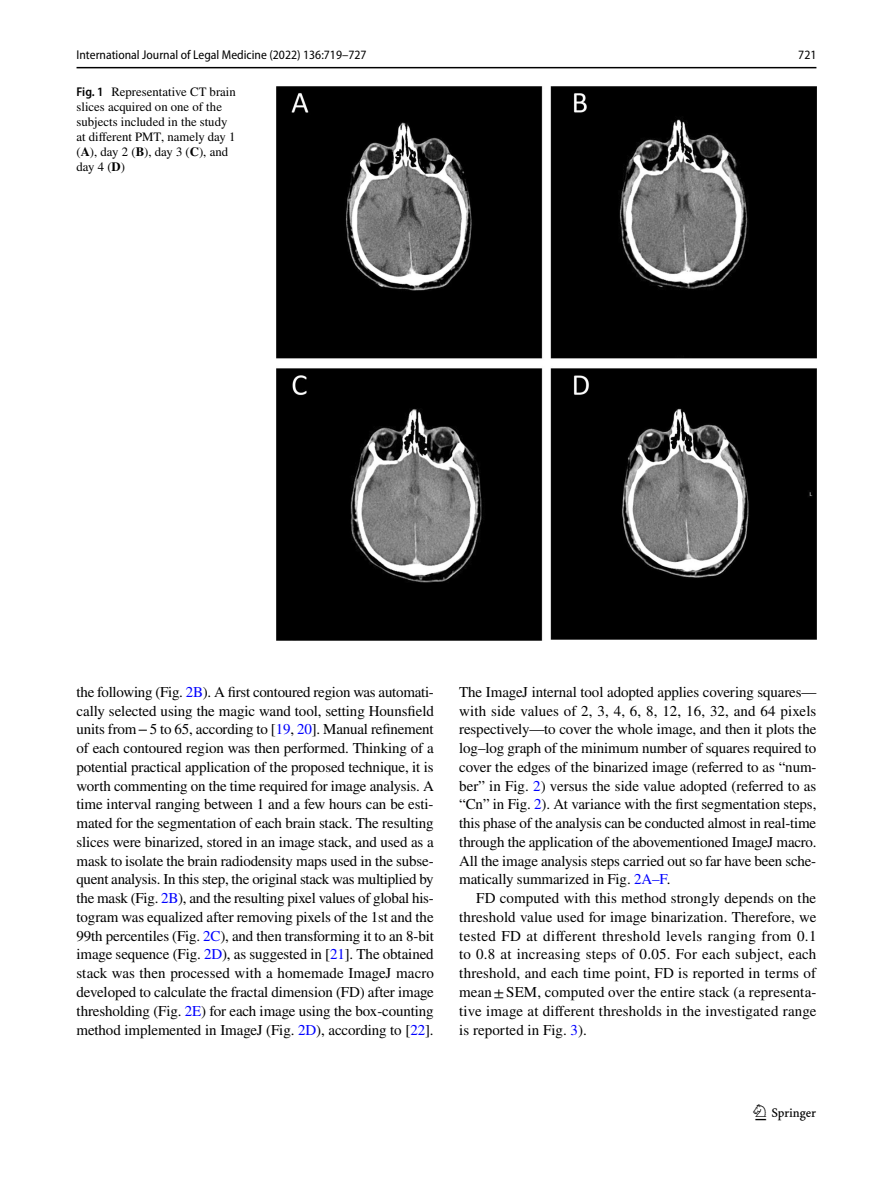
<style>
.page{position:relative;width:893px;height:1187px;background:#fff}
.page>*{position:absolute;margin:0;border:0;box-sizing:border-box;transform-origin:0 0}
.t1{font:22.5px "Springnew Regular 3";color:#000}
.t2{font:15px/18.8px "STIX";letter-spacing:-.01em;color:#000;text-align:justify}
.t3{font:12.75px/15px "STIX";color:#000}
.t4{font:semi-condensed 12.75px "Myriad Pro";color:#000}
.s1{font-family:"Myriad Pro";font-weight:600;font-stretch:semi-condensed}
.s2{font-weight:700}
.s3{color:#00f}
</style>
<div class="page">
<hr style="left:77px;top:67px;width:739px;height:1px;background:#000">
<img style="left:276px;top:87px;width:540px;height:553px">
<p class="t4" style="left:77px;top:48px;width:292px">International Journal of Legal Medicine (2022) 136:719–727</p>
<p class="t4" style="left:798px;top:48px;width:20px">721</p>
<p class="t3" style="left:77px;top:85px;width:161px"><span class="s1">Fig. 1</span> Representative CT brain slices acquired on one of the subjects included in the study at different PMT, namely day 1 (<span class="s2">A</span>), day 2 (<span class="s2">B</span>), day 3 (<span class="s2">C</span>), and day 4 (<span class="s2">D</span>)</p>
<p class="t2" style="left:77px;top:683px;width:359px">the following (Fig. <span class="s3">2B</span>). A first contoured region was automati&shy;cally selected using the magic wand tool, setting Hounsfield units from−5 to 65, according to [<span class="s3">19</span>, <span class="s3">20</span>]. Manual refinement of each contoured region was then performed. Thinking of a potential practical application of the proposed technique, it is worth commenting on the time required for image analysis. A time interval ranging between 1 and a few hours can be esti&shy;mated for the segmentation of each brain stack. The resulting slices were binarized, stored in an image stack, and used as a mask to isolate the brain radiodensity maps used in the subse&shy;quent analysis. In this step, the original stack was multiplied by the mask (Fig. <span class="s3">2B</span>), and the resulting pixel values of global his&shy;togram was equalized after removing pixels of the 1st and the 99th percentiles (Fig. <span class="s3">2C</span>), and then transforming it to an 8-bit image sequence (Fig. <span class="s3">2D</span>), as suggested in [<span class="s3">21</span>]. The obtained stack was then processed with a homemade ImageJ macro developed to calculate the fractal dimension (FD) after image thresholding (Fig. <span class="s3">2E</span>) for each image using the box-counting method implemented in ImageJ (Fig. <span class="s3">2D</span>), according to [<span class="s3">22</span>].</p>
<p class="t2" style="left:459px;top:683px;width:359px">The ImageJ internal tool adopted applies covering squares— with side values of 2, 3, 4, 6, 8, 12, 16, 32, and 64 pixels respectively—to cover the whole image, and then it plots the log–log graph of the minimum number of squares required to cover the edges of the binarized image (referred to as “num&shy;ber” in Fig. <span class="s3">2</span>) versus the side value adopted (referred to as “Cn” in Fig. <span class="s3">2</span>). At variance with the first segmentation steps, this phase of the analysis can be conducted almost in real-time through the application of the abovementioned ImageJ macro.<br>All the image analysis steps carried out so far have been sche&shy;matically summarized in Fig. <span class="s3">2A–F</span>.</p>
<p class="t2" style="left:459px;top:889px;width:359px;text-indent:17px">FD computed with this method strongly depends on the threshold value used for image binarization. Therefore, we tested FD at different threshold levels ranging from 0.1 to 0.8 at increasing steps of 0.05. For each subject, each threshold, and each time point, FD is reported in terms of mean±SEM, computed over the entire stack (a representa&shy;tive image at different thresholds in the investigated range is reported in Fig. <span class="s3">3</span>).</p>
<h1 class="t1" style="left:755px;top:1104px;width:62px">1 3</h1>
</div>
